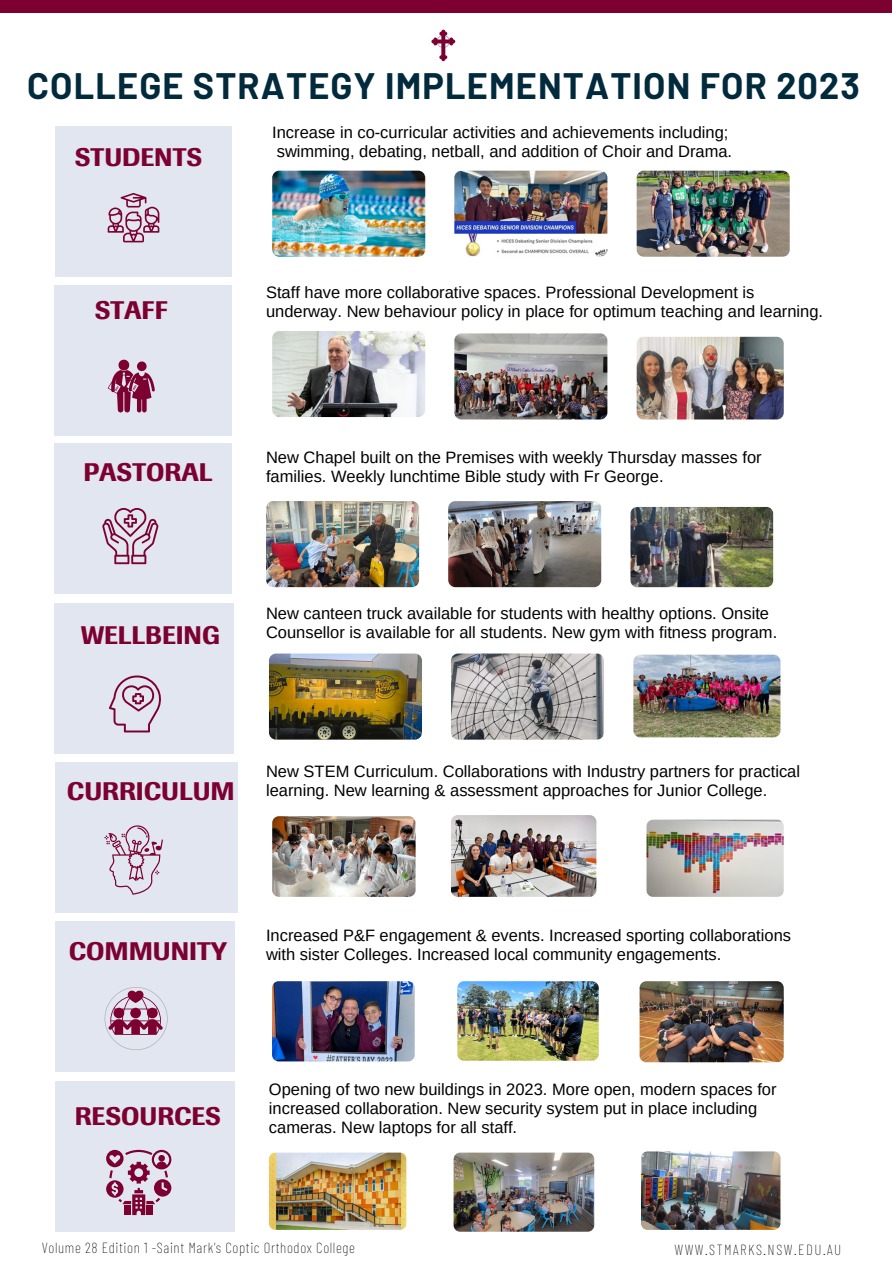
<style>
.page{position:relative;width:893px;height:1264px;background:#fff}
.page>*{position:absolute;margin:0;border:0;box-sizing:border-box;transform-origin:0 0}
.t1{font:700 36px "Barlow";letter-spacing:.03em;color:#022a3d}
.t2{font:500 25.2px "Imago";color:#7c0030}
.t3{font:16.5px/19px "Arimo";color:#000}
.t4{font:100 15px "Barlow Condensed";letter-spacing:.04em;color:#000}
.t5{font:100 15px "Barlow Condensed";letter-spacing:.1em;color:#000}
</style>
<div class="page">
<div style="left:55px;top:126px;width:176px;height:150px;background:#e1e6f1"></div>
<div style="left:55px;top:285px;width:176px;height:150px;background:#e1e6f1"></div>
<div style="left:55px;top:443px;width:176px;height:151px;background:#e1e6f1"></div>
<div style="left:55px;top:603px;width:179px;height:150px;background:#e1e6f1"></div>
<div style="left:55px;top:761px;width:182px;height:151px;background:#e1e6f1"></div>
<div style="left:55px;top:921px;width:179px;height:151px;background:#e1e6f1"></div>
<div style="left:55px;top:1081px;width:179px;height:150px;background:#e1e6f1"></div>
<svg style="left:108px;top:360px;width:47px;height:52px"></svg>
<svg style="left:102px;top:508px;width:56px;height:56px"></svg>
<svg style="left:109px;top:675px;width:52px;height:57px"></svg>
<svg style="left:104px;top:987px;width:64px;height:63px"></svg>
<svg style="left:108px;top:193px;width:51px;height:49px"></svg>
<svg style="left:104px;top:825px;width:59px;height:69px"></svg>
<svg style="left:106px;top:1149px;width:65px;height:65px"></svg>
<img style="left:454px;top:171px;width:153px;height:86px;border-radius:7px">
<img style="left:636px;top:171px;width:153px;height:86px;border-radius:7px">
<img style="left:272px;top:171px;width:153px;height:86px;border-radius:7px">
<img style="left:636px;top:337px;width:147px;height:82px;border-radius:7px">
<img style="left:272px;top:331px;width:153px;height:86px;border-radius:7px">
<img style="left:454px;top:333px;width:153px;height:86px;border-radius:7px">
<img style="left:448px;top:501px;width:153px;height:86px;border-radius:7px">
<img style="left:630px;top:507px;width:143px;height:80px;border-radius:7px">
<img style="left:266px;top:501px;width:153px;height:86px;border-radius:7px">
<img style="left:451px;top:653px;width:153px;height:86px;border-radius:7px">
<img style="left:633px;top:654px;width:147px;height:83px;border-radius:7px">
<img style="left:269px;top:653px;width:153px;height:86px;border-radius:7px">
<img style="left:451px;top:815px;width:145px;height:81px;border-radius:7px">
<img style="left:646px;top:819px;width:137px;height:77px;border-radius:6px">
<img style="left:272px;top:816px;width:143px;height:80px;border-radius:7px">
<img style="left:457px;top:981px;width:141px;height:79px;border-radius:7px">
<img style="left:639px;top:981px;width:144px;height:81px;border-radius:7px">
<img style="left:272px;top:981px;width:142px;height:80px;border-radius:7px">
<img style="left:453px;top:1152px;width:141px;height:79px;border-radius:7px">
<img style="left:269px;top:1152px;width:137px;height:77px;border-radius:6px">
<img style="left:641px;top:1151px;width:139px;height:78px;border-radius:6px">
<div style="left:0;top:0;width:891px;height:12px;background:#7c0030"></div>
<svg style="left:431px;top:30px;width:24px;height:31px"></svg>
<p class="t1" style="left:27px;top:63px;width:834px">COLLEGE STRATEGY IMPLEMENTATION FOR 2023</p>
<p class="t2" style="left:75px;top:141px;width:129px">STUDENTS</p>
<p class="t2" style="left:95px;top:295px;width:75px">STAFF</p>
<p class="t3" style="left:272px;top:122px;width:457px">Increase in co-curricular activities and achievements including;</p>
<p class="t3" style="left:277px;top:142px;width:457px">swimming, debating, netball, and addition of Choir and Drama.</p>
<p class="t3" style="left:266px;top:283px;width:558px">Staff have more collaborative spaces. Professional Development is underway. New behaviour policy in place for optimum teaching and learning.</p>
<p class="t2" style="left:83px;top:457px;width:130px">PASTORAL</p>
<p class="t3" style="left:266px;top:448px;width:497px">New Chapel built on the Premises with weekly Thursday masses for</p>
<p class="t3" style="left:266px;top:467px;width:399px">families. Weekly lunchtime Bible study with Fr George.</p>
<p class="t2" style="left:81px;top:619px;width:140px">WELLBEING</p>
<p class="t3" style="left:266px;top:603px;width:512px">New canteen truck available for students with healthy options. Onsite<br>Counsellor is available for all students. New gym with fitness program.</p>
<p class="t2" style="left:67px;top:776px;width:169px">CURRICULUM</p>
<p class="t3" style="left:266px;top:761px;width:535px">New STEM Curriculum. Collaborations with Industry partners for practical learning. New learning &amp; assessment approaches for Junior College.</p>
<p class="t2" style="left:69px;top:935px;width:160px">COMMUNITY</p>
<p class="t3" style="left:266px;top:925px;width:526px">Increased P&amp;F engagement &amp; events. Increased sporting collaborations with sister Colleges. Increased local community engagements.</p>
<p class="t2" style="left:75px;top:1100px;width:148px">RESOURCES</p>
<p class="t3" style="left:269px;top:1079px;width:509px">Opening of two new buildings in 2023. More open, modern spaces for increased collaboration. New security system put in place including cameras. New laptops for all staff.</p>
<p class="t4" style="left:42px;top:1237px;width:314px">Volume 28 Edition 1 -Saint Mark's Coptic Orthodox College</p>
<p class="t5" style="left:674px;top:1240px;width:168px">WWW.STMARKS.NSW.EDU.AU</p>
</div>
